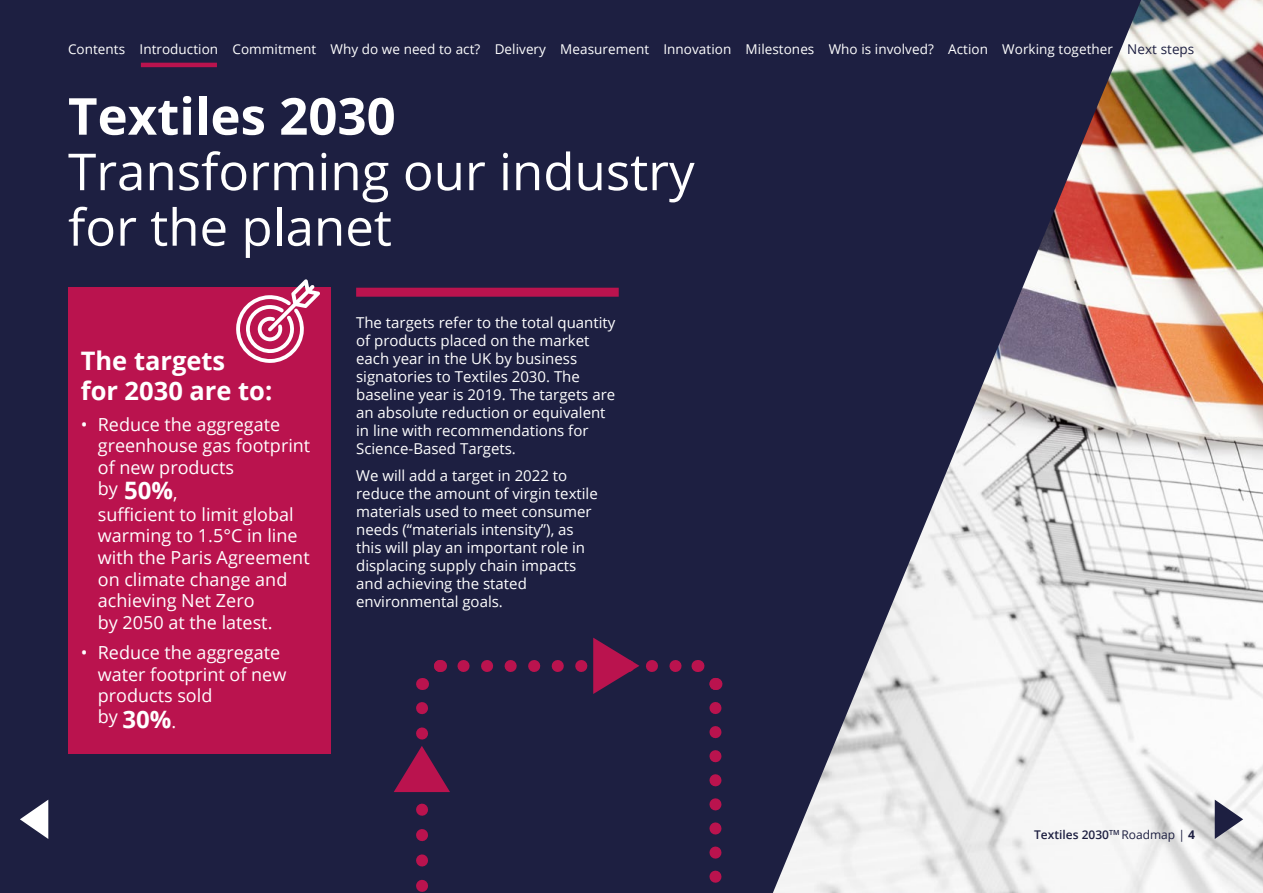
<style>
.page{position:relative;width:1263px;height:893px;background:#1d1f41}
.page>*{position:absolute;margin:0;border:0;box-sizing:border-box;transform-origin:0 0}
.t1{font:51px/55.5px "Open Sans";color:#fff}
.t2{font:700 51px "Open Sans";color:#fff}
.t3{font:700 25.5px/30px "Open Sans";color:#fff}
.t4{font:18px/21.5px "Open Sans";color:#fff}
.t5{font:15px/18px "Open Sans";color:#fff}
.t6{font:13.5px "Open Sans";letter-spacing:.005em;color:#fff}
.t7{font:600 12px "Open Sans";color:#1d1f41}
.s1{color:#1d1f41}
.s2{font-weight:700;font-size:24px}
.s3{font-weight:400}
.s4{font-weight:700}
</style>
<div class="page">
<svg style="left:394px;top:702px;width:56px;height:184px"></svg>
<svg style="left:463px;top:638px;width:219px;height:56px"></svg>
<svg style="left:416px;top:660px;width:31px;height:30px"></svg>
<svg style="left:693px;top:660px;width:30px;height:30px"></svg>
<svg style="left:709px;top:708px;width:12px;height:175px"></svg>
<img style="left:773px;top:0;width:490px;height:893px">
<svg style="left:20px;top:800px;width:28px;height:39px"></svg>
<svg style="left:1215px;top:800px;width:28px;height:39px"></svg>
<hr style="left:141px;top:63px;width:76px;height:4px;background:#ba134e">
<div style="left:356px;top:288px;width:263px;height:9px;background:#ba134e"></div>
<div style="left:68px;top:288px;width:263px;height:466px;background:#ba134e"></div>
<svg style="left:235px;top:279px;width:85px;height:84px"></svg>
<p class="t6" style="left:68px;top:39px;width:1128px">Contents Introduction Commitment Why do we need to act? Delivery Measurement Innovation Milestones Who is involved? Action Working together <span class="s1">Next steps</span></p>
<h1 class="t2" style="left:68px;top:80px;width:329px">Textiles 2030</h1>
<h1 class="t1" style="left:68px;top:143px;width:628px">Transforming our industry for the planet</h1>
<h2 class="t3" style="left:81px;top:346px;width:193px">The targets<br>for 2030 are to:</h2>
<p class="t4" style="left:98px;top:413px;width:214px;text-indent:-17px">• Reduce the aggregate greenhouse gas footprint of new products<br>by <span class="s2">50%</span>,</p>
<p class="t4" style="left:98px;top:503px;width:213px">sufficient to limit global warming to 1.5°C in line with the Paris Agreement on climate change and achieving Net Zero<br>by 2050 at the latest.</p>
<p class="t4" style="left:98px;top:641px;width:190px;text-indent:-17px">• Reduce the aggregate water footprint of new products sold<br>by <span class="s2">30%</span>.</p>
<p class="t5" style="left:356px;top:313px;width:261px">The targets refer to the total quantity of products placed on the market each year in the UK by business signatories to Textiles 2030. The baseline year is 2019. The targets are an absolute reduction or equivalent in line with recommendations for Science-Based Targets.</p>
<p class="t5" style="left:356px;top:466px;width:243px">We will add a target in 2022 to reduce the amount of virgin textile materials used to meet consumer needs (“materials intensity”), as this will play an important role in displacing supply chain impacts and achieving the stated environmental goals.</p>
<p class="t7" style="left:1034px;top:826px;width:162px">Textiles 2030<sup>TM</sup> <span class="s3">Roadmap |</span> <span class="s4">4</span></p>
</div>
